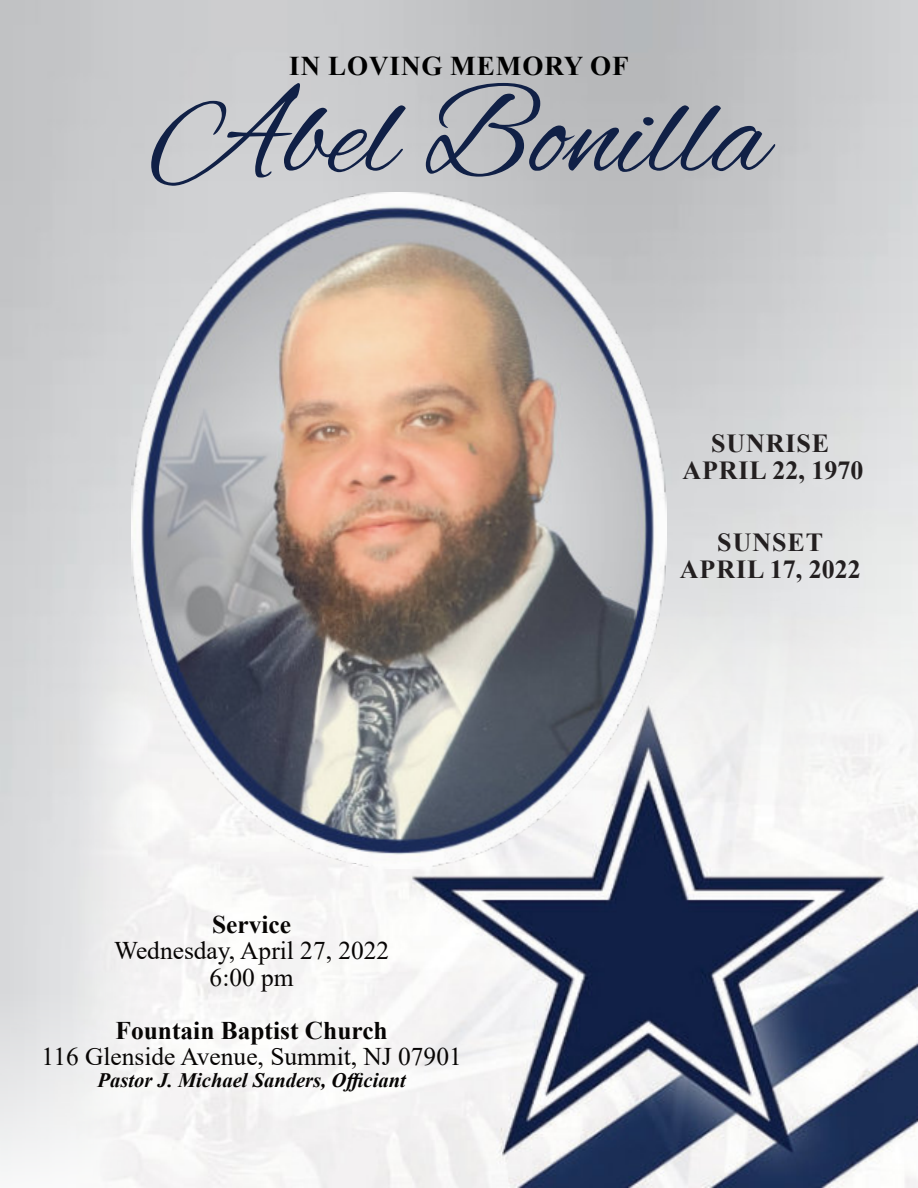
<style>
.page{position:relative;width:918px;height:1188px;background:#fff}
.page>*{position:absolute;margin:0;border:0;box-sizing:border-box;transform-origin:0 0}
.t1{font:130.65px "Alex Brush";color:#102046}
.t2{font:700 27px "Times New Roman";letter-spacing:.035em;color:#000}
.t3{font:700 25.95px/27.2px "Times New Roman";letter-spacing:.035em;color:#231f20;text-align:center}
.t4{font:25.5px/26.5px "Times New Roman";color:#070504;text-align:center}
.t5{font:700 25.5px "Times New Roman";color:#070504}
.t6{font:italic 700 20.55px "Times New Roman";color:#070504}
</style>
<div class="page">
<img style="left:77px;top:553px;width:841px;height:635px">
<img style="left:131px;top:192px;width:536px;height:677px">
<p class="t2" style="left:289px;top:57px;width:341px">IN LOVING MEMORY OF</p>
<h1 class="t1" style="left:151px;top:63px;width:617px">Abel Bonilla</h1>
<p class="t3" style="left:682px;top:433px;width:183px">SUNRISE<br>APRIL 22, 1970</p>
<p class="t5" style="left:212px;top:916px;width:81px">Service</p>
<p class="t4" style="left:114px;top:940px;width:277px">Wednesday, April 27, 2022<br>6:00 pm</p>
<p class="t5" style="left:116px;top:1022px;width:274px">Fountain Baptist Church</p>
<p class="t4" style="left:42px;top:1046px;width:422px">116 Glenside Avenue, Summit, NJ 07901</p>
<p class="t6" style="left:98px;top:1073px;width:310px">Pastor J. Michael Sanders, Officiant</p>
<p class="t3" style="left:680px;top:532px;width:183px">SUNSET<br>APRIL 17, 2022</p>
</div>
